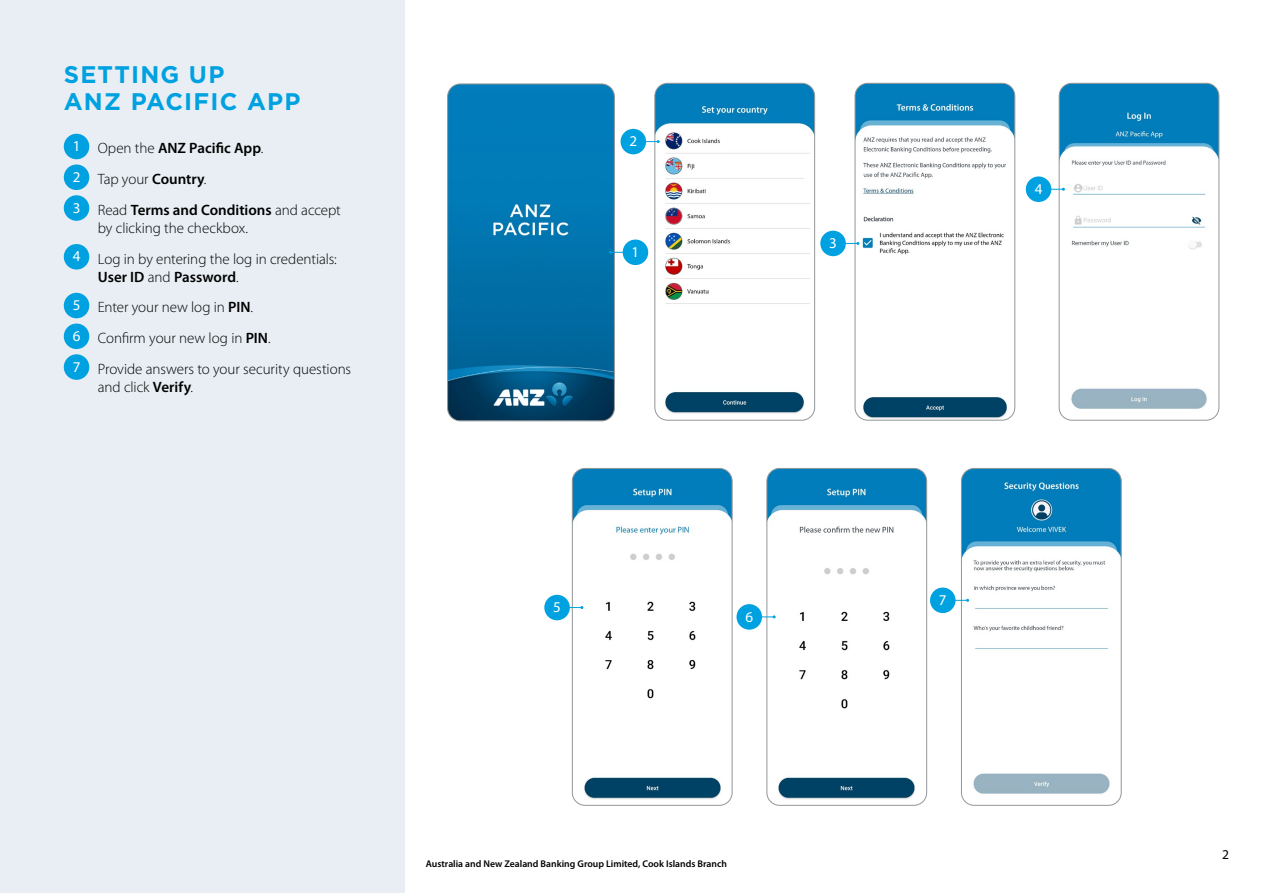
<style>
.page{position:relative;width:1263px;height:893px;background:#fff}
.page>*{position:absolute;margin:0;border:0;box-sizing:border-box;transform-origin:0 0}
._15_Broch_Head_1_A4{font:700 24px/27px "Gotham";letter-spacing:.05em;color:#00a1e0}
.Body_10_12{font:300 15px/18px "Myriad Pro";letter-spacing:-.005em;color:#000}
.Body_10_12-2{font:600 15px "Myriad Pro";color:#000}
.Body_10_12-3{font:15px "Myriad Pro";color:#fff}
.t1{font:13.5px "Myriad Pro";color:#000}
.t2{font:600 9.75px "Myriad Pro";color:#000}
.s1{font-weight:300}
.s2{font-weight:600}
</style>
<div class="page">
<div style="left:0;top:0;width:404px;height:893px;background:#e8eef3"></div>
<div style="left:64px;top:134px;width:25px;height:25px;background:#00a1e0;border-radius:50%"></div>
<div style="left:64px;top:165px;width:25px;height:25px;background:#00a1e0;border-radius:50%"></div>
<div style="left:64px;top:195px;width:25px;height:26px;background:#00a1e0;border-radius:50%"></div>
<div style="left:64px;top:244px;width:25px;height:26px;background:#00a1e0;border-radius:50%"></div>
<div style="left:64px;top:293px;width:25px;height:25px;background:#00a1e0;border-radius:50%"></div>
<div style="left:64px;top:324px;width:25px;height:25px;background:#00a1e0;border-radius:50%"></div>
<div style="left:64px;top:354px;width:25px;height:26px;background:#00a1e0;border-radius:50%"></div>
<img style="left:572px;top:468px;width:160px;height:337px">
<div style="left:572px;top:468px;width:160px;height:338px;border:1px solid #939598;border-radius:13px"></div>
<img style="left:768px;top:468px;width:159px;height:337px">
<div style="left:766px;top:468px;width:161px;height:338px;border:1px solid #939598;border-radius:13px"></div>
<img style="left:961px;top:468px;width:160px;height:337px">
<div style="left:961px;top:468px;width:160px;height:338px;border:1px solid #939598;border-radius:13px"></div>
<img style="left:1059px;top:83px;width:160px;height:337px">
<div style="left:1059px;top:83px;width:160px;height:338px;border:1px solid #939598;border-radius:13px"></div>
<img style="left:656px;top:83px;width:159px;height:336px">
<div style="left:654px;top:83px;width:161px;height:338px;border:1px solid #939598;border-radius:13px"></div>
<img style="left:855px;top:83px;width:160px;height:337px">
<div style="left:855px;top:83px;width:160px;height:338px;border:1px solid #939598;border-radius:13px"></div>
<img style="left:448px;top:84px;width:166px;height:337px">
<div style="left:447px;top:84px;width:168px;height:337px;border:1px solid #939598;border-radius:13px"></div>
<svg style="left:1051px;top:188px;width:14px;height:3px"></svg>
<div style="left:1026px;top:176px;width:25px;height:26px;background:#00a1e0;border-radius:50%"></div>
<svg style="left:570px;top:606px;width:13px;height:3px"></svg>
<div style="left:544px;top:595px;width:26px;height:25px;background:#00a1e0;border-radius:50%"></div>
<svg style="left:762px;top:615px;width:14px;height:3px"></svg>
<div style="left:736px;top:604px;width:26px;height:26px;background:#00a1e0;border-radius:50%"></div>
<svg style="left:955px;top:599px;width:14px;height:3px"></svg>
<div style="left:930px;top:588px;width:25px;height:25px;background:#00a1e0;border-radius:50%"></div>
<svg style="left:646px;top:140px;width:14px;height:3px"></svg>
<div style="left:620px;top:129px;width:26px;height:25px;background:#00a1e0;border-radius:50%"></div>
<svg style="left:846px;top:242px;width:13px;height:3px"></svg>
<div style="left:820px;top:231px;width:26px;height:25px;background:#00a1e0;border-radius:50%"></div>
<svg style="left:609px;top:251px;width:14px;height:3px"></svg>
<div style="left:623px;top:240px;width:25px;height:25px;background:#00a1e0;border-radius:50%"></div>
<p class="_15_Broch_Head_1_A4" style="left:64px;top:61px;width:238px">SETTING UP<br>ANZ PACIFIC APP</p>
<p class="Body_10_12-3" style="left:73px;top:137px;width:9px">1</p>
<p class="Body_10_12-2" style="left:98px;top:139px;width:167px"><span class="s1">Open the</span> ANZ Pacific App<span class="s1">.</span></p>
<p class="Body_10_12-3" style="left:73px;top:168px;width:9px">2</p>
<p class="Body_10_12" style="left:98px;top:170px;width:110px">Tap your <span class="s2">Country</span>.</p>
<p class="Body_10_12-3" style="left:73px;top:198px;width:9px">3</p>
<p class="Body_10_12" style="left:98px;top:201px;width:245px">Read <span class="s2">Terms and Conditions</span> and accept by clicking the checkbox.</p>
<p class="Body_10_12-3" style="left:73px;top:247px;width:9px">4</p>
<p class="Body_10_12" style="left:98px;top:249px;width:240px">Log in by entering the log in credentials:<br><span class="s2">User ID</span> and <span class="s2">Password</span>.</p>
<p class="Body_10_12-3" style="left:73px;top:296px;width:9px">5</p>
<p class="Body_10_12" style="left:98px;top:298px;width:157px">Enter your new log in <span class="s2">PIN</span>.</p>
<p class="Body_10_12-3" style="left:73px;top:327px;width:9px">6</p>
<p class="Body_10_12" style="left:98px;top:329px;width:174px">Confirm your new log in <span class="s2">PIN</span>.</p>
<p class="Body_10_12-3" style="left:73px;top:357px;width:9px">7</p>
<p class="Body_10_12" style="left:98px;top:360px;width:255px">Provide answers to your security questions and click <span class="s2">Verify</span>.</p>
<p class="Body_10_12-3" style="left:629px;top:132px;width:9px">2</p>
<p class="Body_10_12-3" style="left:632px;top:243px;width:9px">1</p>
<p class="Body_10_12-3" style="left:829px;top:234px;width:9px">3</p>
<p class="Body_10_12-3" style="left:553px;top:598px;width:9px">5</p>
<p class="Body_10_12-3" style="left:745px;top:607px;width:9px">6</p>
<p class="t2" style="left:426px;top:858px;width:303px">Australia and New Zealand Banking Group Limited, Cook Islands Branch</p>
<p class="Body_10_12-3" style="left:1035px;top:180px;width:9px">4</p>
<p class="Body_10_12-3" style="left:939px;top:591px;width:9px">7</p>
<p class="t1" style="left:1222px;top:846px;width:8px">2</p>
</div>
